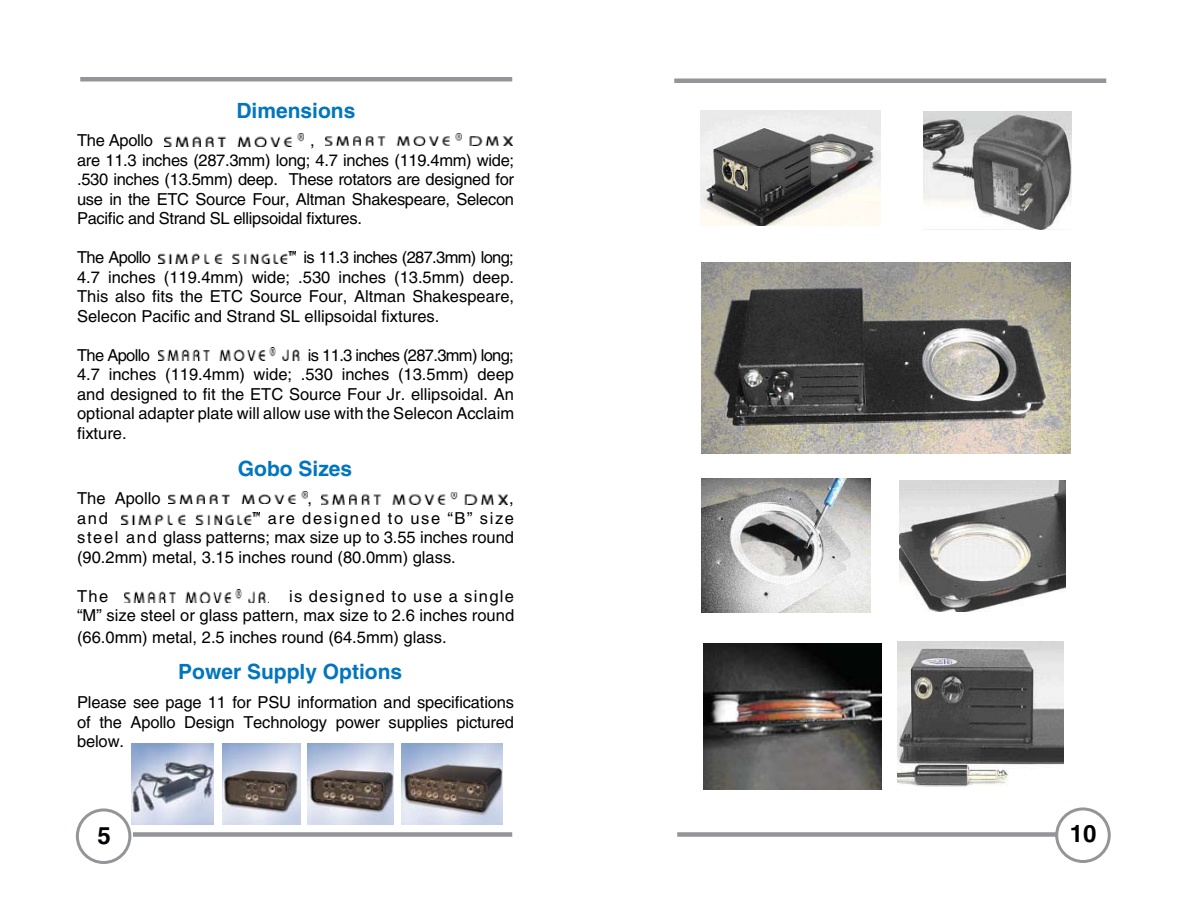
<style>
.page{position:relative;width:1188px;height:918px;background:#fff}
.page>*{position:absolute;margin:0;border:0;box-sizing:border-box;transform-origin:0 0}
.t1{font:700 24px "Helvetica LT Std";color:#000}
.t2{font:700 21px "Helvetica LT Std";color:#0076bf}
.t3{font:16.5px/19.5px "Helvetica LT Std";color:#000;text-align:justify}
.t4{font:16.5px/19.5px "Helvetica LT Std";letter-spacing:-.02em;color:#000}
.t5{font:16.5px "Helvetica LT Std";letter-spacing:-.04em;color:#000}
</style>
<div class="page">
<hr style="left:80px;top:77px;width:432px;height:4px;background:#939598">
<div style="left:674px;top:78px;width:432px;height:5px;background:#939598"></div>
<div style="left:133px;top:832px;width:379px;height:5px;background:#939598"></div>
<div style="left:677px;top:832px;width:379px;height:5px;background:#939598"></div>
<div style="left:1055px;top:807px;width:56px;height:56px;border:3px solid #939598;border-radius:50%"></div>
<div style="left:76px;top:808px;width:55px;height:56px;border:3px solid #939598;border-radius:50%"></div>
<img style="left:165px;top:133px;width:138px;height:13px">
<img style="left:326px;top:134px;width:186px;height:12px">
<img style="left:158px;top:252px;width:138px;height:11px">
<img style="left:158px;top:347px;width:144px;height:13px">
<img style="left:168px;top:491px;width:139px;height:13px">
<img style="left:321px;top:492px;width:187px;height:12px">
<img style="left:122px;top:513px;width:137px;height:11px">
<img style="left:125px;top:590px;width:143px;height:13px">
<img style="left:701px;top:111px;width:179px;height:114px">
<img style="left:924px;top:111px;width:147px;height:118px">
<img style="left:702px;top:262px;width:368px;height:191px">
<img style="left:702px;top:479px;width:168px;height:134px">
<img style="left:900px;top:481px;width:165px;height:131px">
<img style="left:703px;top:644px;width:178px;height:146px">
<img style="left:898px;top:642px;width:166px;height:145px">
<img style="left:132px;top:744px;width:82px;height:81px">
<img style="left:222px;top:744px;width:78px;height:81px">
<img style="left:308px;top:744px;width:86px;height:81px">
<img style="left:402px;top:744px;width:101px;height:81px">
<p class="t2" style="left:236px;top:97px;width:121px">Dimensions</p>
<p class="t4" style="left:77px;top:131px;width:77px">The Apollo</p>
<p class="t4" style="left:77px;top:131px;width:439px;text-indent:233px">,<br>are 11.3 inches (287.3mm) long; 4.7 inches (119.4mm) wide; .530 inches (13.5mm) deep. These rotators are designed for use in the ETC Source Four, Altman Shakespeare, Selecon Pacific and Strand SL ellipsoidal fixtures.</p>
<p class="t5" style="left:77px;top:248px;width:75px">The Apollo</p>
<p class="t3" style="left:77px;top:248px;width:439px;text-indent:226px">is 11.3 inches (287.3mm) long; 4.7 inches (119.4mm) wide; .530 inches (13.5mm) deep.<br>This also fits the ETC Source Four, Altman Shakespeare, Selecon Pacific and Strand SL ellipsoidal fixtures.</p>
<p class="t5" style="left:77px;top:346px;width:74px">The Apollo</p>
<p class="t3" style="left:77px;top:345px;width:438px;text-indent:231px">is 11.3 inches (287.3mm) long; 4.7 inches (119.4mm) wide; .530 inches (13.5mm) deep and designed to fit the ETC Source Four Jr. ellipsoidal. An optional adapter plate will allow use with the Selecon Acclaim fixture.</p>
<p class="t2" style="left:238px;top:456px;width:116px">Gobo Sizes</p>
<p class="t3" style="left:77px;top:488px;width:85px">The Apollo</p>
<p class="t3" style="left:307px;top:488px;width:6px">,</p>
<p class="t3" style="left:509px;top:488px;width:6px">,</p>
<p class="t3" style="left:77px;top:508px;width:32px">and</p>
<p class="t3" style="left:77px;top:508px;width:438px;text-indent:191px">are designed to use “B” size steel and glass patterns; max size up to 3.55 inches round (90.2mm) metal, 3.15 inches round (80.0mm) glass.</p>
<p class="t3" style="left:77px;top:586px;width:33px">The</p>
<p class="t3" style="left:77px;top:586px;width:439px;text-align:right">is designed to use a single<br>“M” size steel or glass pattern, max size to 2.6 inches round</p>
<p class="t3" style="left:77px;top:627px;width:371px">(66.0mm) metal, 2.5 inches round (64.5mm) glass.</p>
<p class="t2" style="left:178px;top:659px;width:226px">Power Supply Options</p>
<p class="t3" style="left:77px;top:692px;width:439px">Please see page 11 for PSU information and specifications of the Apollo Design Technology power supplies pictured below.</p>
<h1 class="t1" style="left:98px;top:821px;width:15px">5</h1>
<h1 class="t1" style="left:1070px;top:819px;width:28px">10</h1>
</div>
